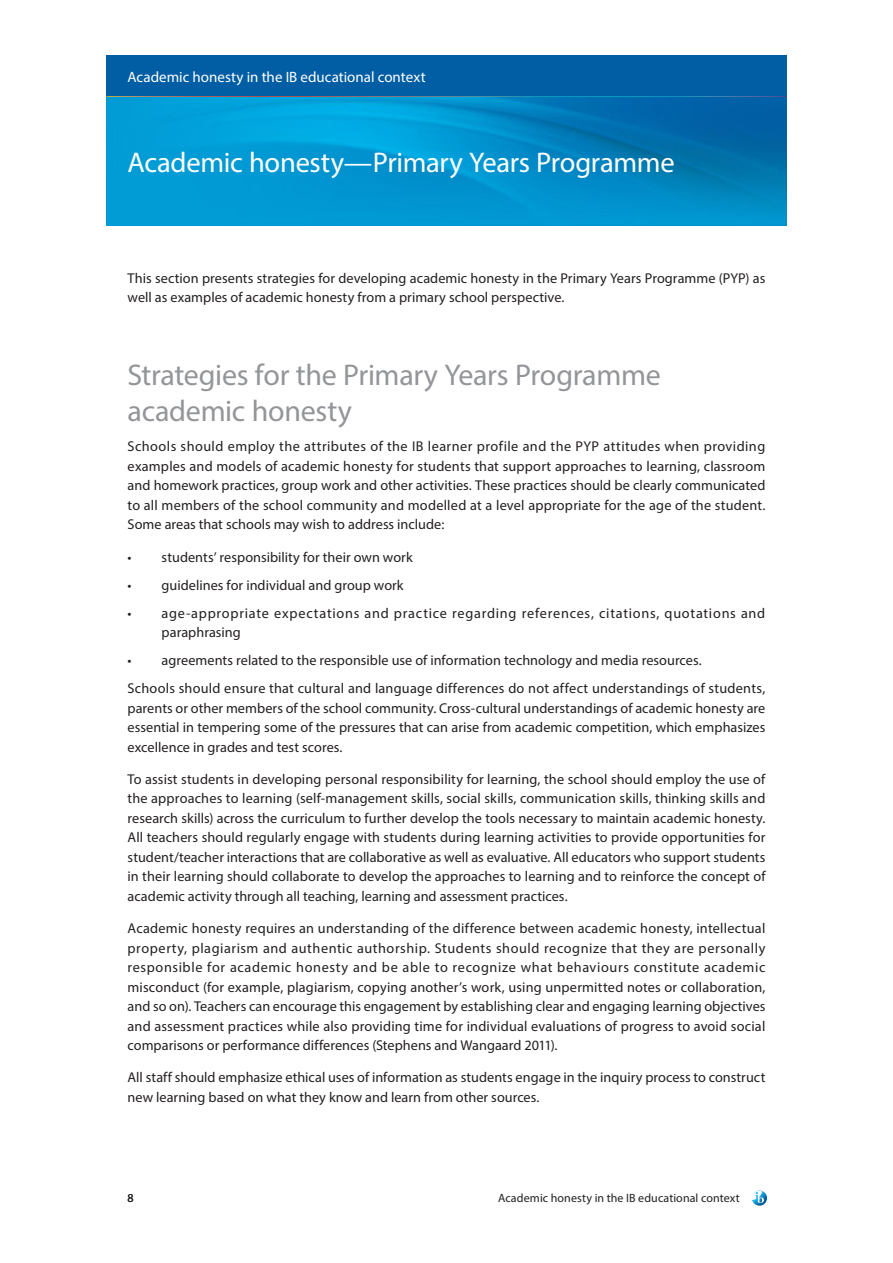
<style>
.page{position:relative;width:893px;height:1263px;background:#fff}
.page>*{position:absolute;margin:0;border:0;box-sizing:border-box;transform-origin:0 0}
.Heading_3{font:30px/36px "Myriad Pro";letter-spacing:-.01em;color:#939598}
.Heading_2{font:28.5px "Myriad Pro";letter-spacing:-.01em;color:#fff}
.Heading_1{font:15px "Myriad Pro";color:#fff}
.Body{font:14.25px/19.5px "Myriad Pro";letter-spacing:.005em;color:#231f20;text-align:justify}
.Body-2{font:14.25px/19.5px "Myriad Pro";letter-spacing:.05em;color:#231f20}
.t1{font:12px "Myriad Pro";letter-spacing:.01em;color:#231f20}
</style>
<div class="page">
<div style="left:106px;top:55px;width:681px;height:43px;background:#015ea4"></div>
<hr style="left:106px;top:96px;width:681px;height:3px;background:#fff">
<svg style="left:752px;top:1190px;width:15px;height:16px"></svg>
<img style="left:106px;top:98px;width:681px;height:127px">
<p class="Heading_1" style="left:128px;top:67px;width:300px">Academic honesty in the IB educational context</p>
<p class="Heading_2" style="left:128px;top:145px;width:549px">Academic honesty—Primary Years Programme</p>
<p class="Body" style="left:128px;top:268px;width:639px">This section presents strategies for developing academic honesty in the Primary Years Programme (PYP) as well as examples of academic honesty from a primary school perspective.</p>
<p class="Heading_3" style="left:128px;top:357px;width:535px">Strategies for the Primary Years Programme academic honesty</p>
<p class="Body" style="left:128px;top:436px;width:639px">Schools should employ the attributes of the IB learner profile and the PYP attitudes when providing examples and models of academic honesty for students that support approaches to learning, classroom and homework practices, group work and other activities. These practices should be clearly communicated to all members of the school community and modelled at a level appropriate for the age of the student.<br>Some areas that schools may wish to address include:</p>
<p class="Body" style="left:128px;top:547px;width:287px">• students’ responsibility for their own work</p>
<p class="Body" style="left:128px;top:575px;width:278px">• guidelines for individual and group work</p>
<p class="Body-2" style="left:162px;top:603px;width:605px;text-indent:-34px">• age-appropriate expectations and practice regarding references, citations, quotations and paraphrasing</p>
<p class="Body" style="left:128px;top:650px;width:576px">• agreements related to the responsible use of information technology and media resources.</p>
<p class="Body" style="left:128px;top:678px;width:639px">Schools should ensure that cultural and language differences do not affect understandings of students, parents or other members of the school community. Cross-cultural understandings of academic honesty are essential in tempering some of the pressures that can arise from academic competition, which emphasizes excellence in grades and test scores.</p>
<p class="Body" style="left:128px;top:769px;width:639px">To assist students in developing personal responsibility for learning, the school should employ the use of the approaches to learning (self-management skills, social skills, communication skills, thinking skills and research skills) across the curriculum to further develop the tools necessary to maintain academic honesty.<br>All teachers should regularly engage with students during learning activities to provide opportunities for student/teacher interactions that are collaborative as well as evaluative. All educators who support students in their learning should collaborate to develop the approaches to learning and to reinforce the concept of academic activity through all teaching, learning and assessment practices.</p>
<p class="Body" style="left:128px;top:918px;width:639px">Academic honesty requires an understanding of the difference between academic honesty, intellectual property, plagiarism and authentic authorship. Students should recognize that they are personally responsible for academic honesty and be able to recognize what behaviours constitute academic misconduct (for example, plagiarism, copying another’s work, using unpermitted notes or collaboration, and so on). Teachers can encourage this engagement by establishing clear and engaging learning objectives and assessment practices while also providing time for individual evaluations of progress to avoid social comparisons or performance differences (Stephens and Wangaard 2011).</p>
<p class="Body" style="left:128px;top:1068px;width:639px">All staff should emphasize ethical uses of information as students engage in the inquiry process to construct new learning based on what they know and learn from other sources.</p>
<p class="t1" style="left:128px;top:1190px;width:8px">8</p>
<p class="t1" style="left:498px;top:1190px;width:243px">Academic honesty in the IB educational context</p>
</div>
